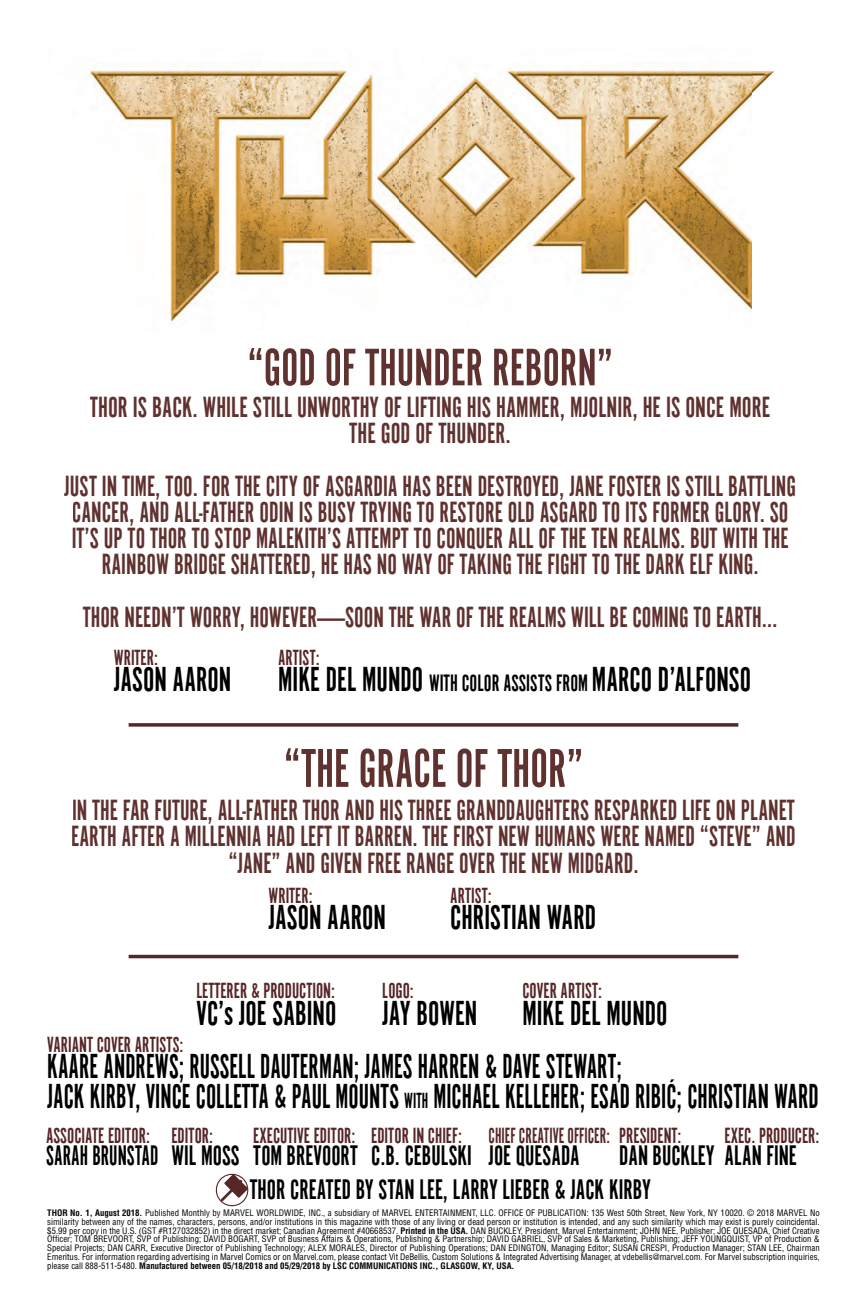
<style>
.page{position:relative;width:867px;height:1316px;background:#fff}
.page>*{position:absolute;margin:0;border:0;box-sizing:border-box;transform-origin:0 0}
.t1{font:56.7px "Alternate Gothic Com No 1";color:#5f312f;scale:.93 1}
.t2{font:54.77px "Alternate Gothic Com No 1";color:#5f312f;scale:.93 1}
.t3{font:35.88px/29.8px "Alternate Gothic Com No 1";color:#000001;scale:.83 1}
.t4{font:35.88px "Alternate Gothic Com No 1";color:#000001;scale:.93 1}
.t5{font:30.28px/26.2px "Alternate Gothic Com No 1";color:#5f312f;text-align:center;scale:.93 1}
.t6{font:30.28px/26.2px "Alternate Gothic Com No 1";color:#5f312f;text-align:center;scale:.95 1}
.t7{font:29.22px/33.9px "Alternate Gothic Com No 1";color:#000001;scale:.93 1}
.t8{font:29.22px "Alternate Gothic Com No 1";color:#000001;scale:.83 1}
.t9{font:22.75px "Alternate Gothic Com No 1";color:#572626;scale:.93 1}
.t10{font:22.75px "Alternate Gothic Com No 1";color:#572626;scale:.83 1}
.t11{font:condensed 8.75px/8.8px "Helvetica";color:#000001;text-align:justify}
.s1{font-size:24.5px}
.s2{font-size:22.75px}
.s3{font-weight:700}
</style>
<div class="page">
<svg style="left:215px;top:1173px;width:34px;height:33px"></svg>
<svg style="left:129px;top:954px;width:609px;height:4px;background:#785151"></svg>
<hr style="left:129px;top:723px;width:609px;height:3px;background:#572626">
<img style="left:89px;top:66px;width:685px;height:258px">
<h2 class="t2" style="left:247px;top:339px;width:394px">“GOD OF THUNDER REBORN”</h2>
<h3 class="t6" style="left:90px;top:393px;width:717px">THOR IS BACK. WHILE STILL UNWORTHY OF LIFTING HIS HAMMER, MJOLNIR, HE IS ONCE MORE<br>THE GOD OF THUNDER.</h3>
<p class="t5" style="left:64px;top:472px;width:788px">JUST IN TIME, TOO. FOR THE CITY OF ASGARDIA HAS BEEN DESTROYED, JANE FOSTER IS STILL BATTLING CANCER, AND ALL-FATHER ODIN IS BUSY TRYING TO RESTORE OLD ASGARD TO ITS FORMER GLORY. SO IT’S UP TO THOR TO STOP MALEKITH’S ATTEMPT TO CONQUER ALL OF THE TEN REALMS. BUT WITH THE RAINBOW BRIDGE SHATTERED, HE HAS NO WAY OF TAKING THE FIGHT TO THE DARK ELF KING.</p>
<h3 class="t5" style="left:83px;top:603px;width:748px">THOR NEEDN’T WORRY, HOWEVER—SOON THE WAR OF THE REALMS WILL BE COMING TO EARTH…</h3>
<h3 class="t9" style="left:114px;top:645px;width:49px">WRITER:</h3>
<h3 class="t4" style="left:114px;top:661px;width:128px">JASON AARON</h3>
<h3 class="t9" style="left:278px;top:645px;width:46px">ARTIST:</h3>
<h3 class="t4" style="left:278px;top:661px;width:510px">MIKE DEL MUNDO <span class="s1">WITH COLOR ASSISTS FROM</span> MARCO D’ALFONSO</h3>
<h1 class="t1" style="left:283px;top:739px;width:323px">“THE GRACE OF THOR”</h1>
<h3 class="t5" style="left:71px;top:796px;width:780px">IN THE FAR FUTURE, ALL-FATHER THOR AND HIS THREE GRANDDAUGHTERS RESPARKED LIFE ON PLANET<br>EARTH AFTER A MILLENNIA HAD LEFT IT BARREN. THE FIRST NEW HUMANS WERE NAMED “STEVE” AND “JANE” AND GIVEN FREE RANGE OVER THE NEW MIDGARD.</h3>
<h3 class="t9" style="left:268px;top:883px;width:49px">WRITER:</h3>
<h3 class="t4" style="left:268px;top:898px;width:128px">JASON AARON</h3>
<h3 class="t9" style="left:450px;top:883px;width:46px">ARTIST:</h3>
<h3 class="t4" style="left:450px;top:898px;width:158px">CHRISTIAN WARD</h3>
<h3 class="t9" style="left:196px;top:979px;width:150px">LETTERER &amp; PRODUCTION:</h3>
<h3 class="t4" style="left:196px;top:994px;width:152px">VC’s JOE SABINO</h3>
<h3 class="t9" style="left:382px;top:979px;width:35px">LOGO:</h3>
<h3 class="t4" style="left:382px;top:994px;width:104px">JAY BOWEN</h3>
<h3 class="t9" style="left:522px;top:979px;width:87px">COVER ARTIST:</h3>
<h3 class="t4" style="left:522px;top:994px;width:157px">MIKE DEL MUNDO</h3>
<h3 class="t9" style="left:47px;top:1032px;width:148px">VARIANT COVER ARTISTS:</h3>
<h3 class="t3" style="left:47px;top:1051px;width:930px">KAARE ANDREWS; RUSSELL DAUTERMAN; JAMES HARREN &amp; DAVE STEWART;<br>JACK KIRBY, VINCE COLLETTA &amp; PAUL MOUNTS <span class="s2">WITH</span> MICHAEL KELLEHER; ESAD RIBIĆ; CHRISTIAN WARD</h3>
<h3 class="t9" style="left:171px;top:1123px;width:46px">EDITOR:</h3>
<h3 class="t9" style="left:371px;top:1123px;width:99px">EDITOR IN CHIEF:</h3>
<h3 class="t7" style="left:371px;top:1138px;width:110px">C.B. CEBULSKI</h3>
<h3 class="t10" style="left:488px;top:1123px;width:234px">CHIEF CREATIVE OFFICER: PRESIDENT:</h3>
<h3 class="t7" style="left:250px;top:1138px;width:433px;text-indent:239px">JOE QUESADA<br>THOR CREATED BY STAN LEE, LARRY LIEBER &amp; JACK KIRBY</h3>
<h3 class="t9" style="left:46px;top:1123px;width:113px">ASSOCIATE EDITOR:</h3>
<h3 class="t8" style="left:46px;top:1140px;width:234px">SARAH BRUNSTAD WIL MOSS</h3>
<h3 class="t9" style="left:253px;top:1123px;width:111px">EXECUTIVE EDITOR:</h3>
<h3 class="t7" style="left:253px;top:1138px;width:114px">TOM BREVOORT</h3>
<h3 class="t9" style="left:724px;top:1123px;width:104px">EXEC. PRODUCER:</h3>
<h3 class="t7" style="left:619px;top:1138px;width:192px">DAN BUCKLEY ALAN FINE</h3>
<p class="t11" style="left:47px;top:1208px;width:773px"><span class="s3">THOR No. 1, August 2018.</span> Published Monthly by MARVEL WORLDWIDE, INC., a subsidiary of MARVEL ENTERTAINMENT, LLC. OFFICE OF PUBLICATION: 135 West 50th Street, New York, NY 10020. © 2018 MARVEL No similarity between any of the names, characters, persons, and/or institutions in this magazine with those of any living or dead person or institution is intended, and any such similarity which may exist is purely coincidental. $5.99 per copy in the U.S. (GST #R127032852) in the direct market; Canadian Agreement #40668537. <span class="s3">Printed in the USA.</span> DAN BUCKLEY, President, Marvel Entertainment; JOHN NEE, Publisher; JOE QUESADA, Chief Creative Officer; TOM BREVOORT, SVP of Publishing; DAVID BOGART, SVP of Business Affairs &amp; Operations, Publishing &amp; Partnership; DAVID GABRIEL, SVP of Sales &amp; Marketing, Publishing; JEFF YOUNGQUIST, VP of Production &amp; Special Projects; DAN CARR, Executive Director of Publishing Technology; ALEX MORALES, Director of Publishing Operations; DAN EDINGTON, Managing Editor; SUSAN CRESPI, Production Manager; STAN LEE, Chairman Emeritus. For information regarding advertising in Marvel Comics or on Marvel.com, please contact Vit DeBellis, Custom Solutions &amp; Integrated Advertising Manager, at vdebellis@marvel.com. For Marvel subscription inquiries, please call 888-511-5480. <span class="s3">Manufactured between 05/18/2018 and 05/29/2018 by LSC COMMUNICATIONS INC., GLASGOW, KY, USA.</span></p>
</div>
